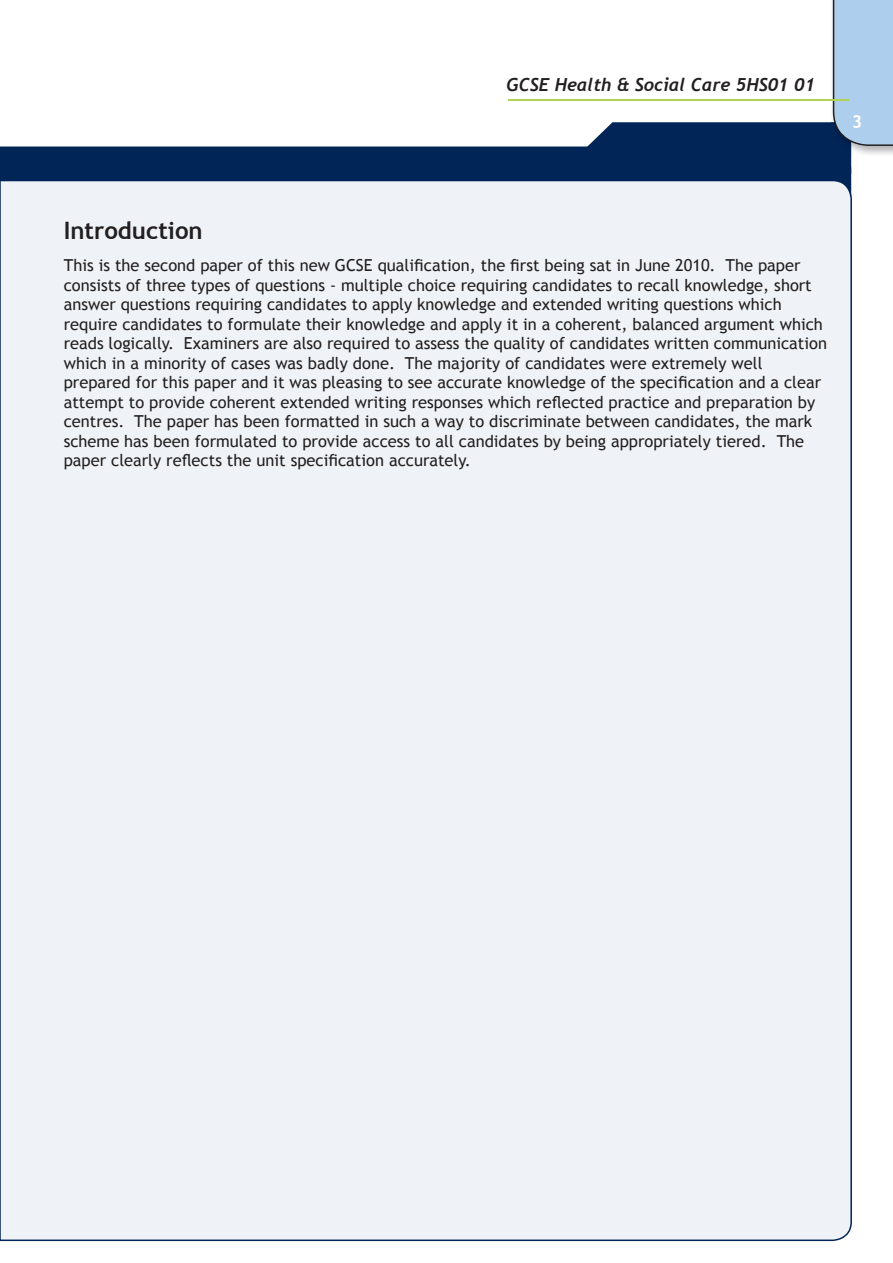
<style>
.page{position:relative;width:893px;height:1263px;background:#fff}
.page>*{position:absolute;margin:0;border:0;box-sizing:border-box;transform-origin:0 0}
.t1{font:700 24px "Trebuchet MS";color:#231f20}
.t2{font:italic 700 18px "Trebuchet";color:#231f20}
.t3{font:700 18px "Trebuchet MS";color:#fff}
.t4{font:16.5px/19.5px "Trebuchet MS";color:#231f20}
</style>
<div class="page">
<div style="left:0;top:146px;width:851px;height:34px;background:#002556"></div>
<div style="left:0;top:180px;width:852px;height:1061px;background:#eff3f7"></div>
<svg style="left:559px;top:0;width:334px;height:174px"></svg>
<hr style="left:508px;top:99px;width:340px;height:2px;background:#b0d354">
<p class="t2" style="left:506px;top:74px;width:310px">GCSE Health &amp; Social Care 5HS01 01</p>
<p class="t3" style="left:852px;top:110px;width:12px">3</p>
<h1 class="t1" style="left:64px;top:215px;width:140px">Introduction</h1>
<p class="t4" style="left:64px;top:256px;width:765px">This is the second paper of this new GCSE qualification, the first being sat in June 2010. The paper consists of three types of questions - multiple choice requiring candidates to recall knowledge, short answer questions requiring candidates to apply knowledge and extended writing questions which require candidates to formulate their knowledge and apply it in a coherent, balanced argument which reads logically. Examiners are also required to assess the quality of candidates written communication which in a minority of cases was badly done. The majority of candidates were extremely well prepared for this paper and it was pleasing to see accurate knowledge of the specification and a clear attempt to provide coherent extended writing responses which reflected practice and preparation by centres. The paper has been formatted in such a way to discriminate between candidates, the mark scheme has been formulated to provide access to all candidates by being appropriately tiered. The paper clearly reflects the unit specification accurately.</p>
</div>
